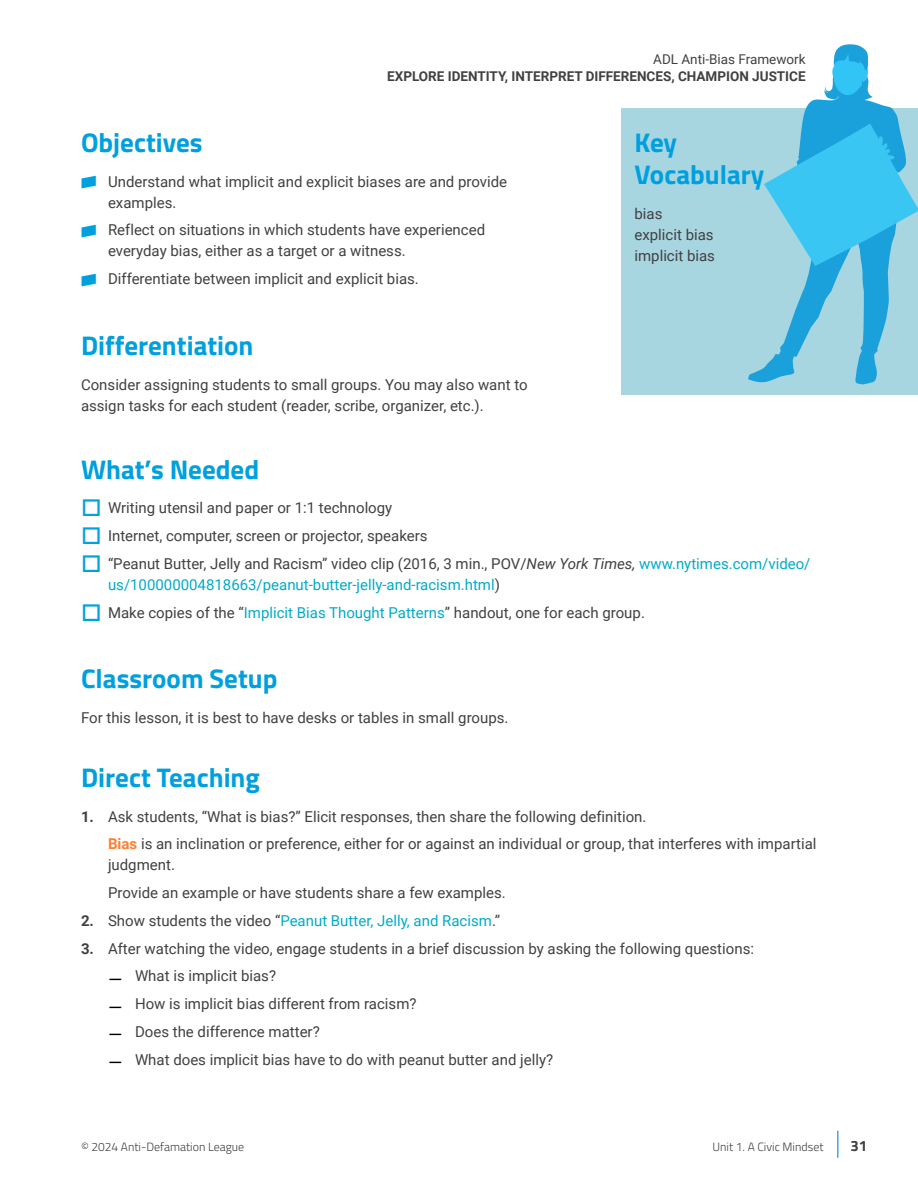
<style>
.page{position:relative;width:918px;height:1188px;background:#fff}
.page>*{position:absolute;margin:0;border:0;box-sizing:border-box;transform-origin:0 0}
.Subheading_in_Lesson{font:700 27px/32.4px "Titillium Web";color:#00a0df}
.Subheading{font:700 27px "Titillium Web";color:#00a0df}
.Body_Text{font:15px/21px "Roboto";color:#414042}
.t1{font:15px/21px "Roboto";color:#00abc8}
.Body_Text_Indented{font:15px/21px "Roboto";color:#414042}
.t2{font:700 15px "Titillium Web";color:#414042}
.Body_Text-2{font:700 13.5px "Roboto";color:#414042}
.Body_Text-3{font:13.5px "Roboto";color:#414042}
.t3{font:300 12px "Titillium Web";color:#414042}
.s1{font-family:"ADL Bridge";font-size:27px;color:#00a0df}
.s2{color:#414042}
.s3{font-style:italic;color:#414042}
.s4{color:#00abc8}
.s5{font-weight:700}
.s6{font-weight:700;color:#ff7f30}
.s7{font-weight:700;color:#414042}
.s8{font-family:"Roboto Slab";font-size:18px;color:#000}
</style>
<div class="page">
<svg style="left:837px;top:1131px;width:1px;height:27px"></svg>
<div style="left:621px;top:108px;width:297px;height:286px;background:#a7d6e1"></div>
<svg style="left:748px;top:96px;width:151px;height:289px"></svg>
<svg style="left:824px;top:44px;width:48px;height:57px"></svg>
<svg style="left:764px;top:124px;width:154px;height:142px"></svg>
<p class="Body_Text-3" style="left:653px;top:50px;width:154px">ADL Anti-Bias Framework</p>
<p class="Body_Text-2" style="left:387px;top:66px;width:420px">EXPLORE IDENTITY, INTERPRET DIFFERENCES, CHAMPION JUSTICE</p>
<p class="Subheading" style="left:81px;top:122px;width:123px">Objectives</p>
<p class="Body_Text" style="left:108px;top:170px;width:401px;text-indent:-27px"><span class="s1">•</span> Understand what implicit and explicit biases are and provide examples.</p>
<p class="Body_Text" style="left:108px;top:219px;width:379px;text-indent:-27px"><span class="s1">•</span> Reflect on situations in which students have experienced everyday bias, either as a target or a witness.</p>
<p class="Body_Text" style="left:81px;top:268px;width:339px"><span class="s1">•</span> Differentiate between implicit and explicit bias.</p>
<p class="Subheading" style="left:81px;top:325px;width:174px">Differentiation</p>
<p class="Body_Text" style="left:81px;top:373px;width:448px">Consider assigning students to small groups. You may also want to assign tasks for each student (reader, scribe, organizer, etc.).</p>
<p class="Subheading_in_Lesson" style="left:634px;top:125px;width:131px">Key<br>Vocabulary</p>
<p class="Body_Text" style="left:634px;top:203px;width:29px">bias</p>
<p class="Body_Text" style="left:634px;top:224px;width:81px">explicit bias</p>
<p class="Body_Text" style="left:634px;top:245px;width:82px">implicit bias</p>
<p class="Subheading_in_Lesson" style="left:81px;top:452px;width:180px">What’s Needed</p>
<p class="Body_Text" style="left:108px;top:497px;width:286px">Writing utensil and paper or 1:1 technology</p>
<p class="Body_Text" style="left:108px;top:525px;width:321px">Internet, computer, screen or projector, speakers</p>
<p class="t1" style="left:108px;top:552px;width:704px"><span class="s2">“Peanut Butter, Jelly and Racism” video clip (2016, 3 min., POV/</span><span class="s3">New York Times,</span> www.nytimes.com/video/ us/100000004818663/peanut-butter-jelly-and-racism.html<span class="s2">)</span></p>
<p class="Body_Text" style="left:108px;top:601px;width:538px">Make copies of the “<span class="s4">Implicit Bias Thought Patterns</span>” handout, one for each group.</p>
<p class="Subheading_in_Lesson" style="left:81px;top:661px;width:198px">Classroom Setup</p>
<p class="Body_Text" style="left:81px;top:707px;width:429px">For this lesson, it is best to have desks or tables in small groups.</p>
<p class="Subheading_in_Lesson" style="left:81px;top:760px;width:181px">Direct Teaching</p>
<p class="Body_Text" style="left:81px;top:805px;width:567px"><span class="s5">1.</span> Ask students, “What is bias?” Elicit responses, then share the following definition.</p>
<p class="Body_Text_Indented" style="left:108px;top:833px;width:710px"><span class="s6">Bias</span> is an inclination or preference, either for or against an individual or group, that interferes with impartial judgment.</p>
<p class="Body_Text_Indented" style="left:108px;top:882px;width:399px">Provide an example or have students share a few examples.</p>
<p class="t1" style="left:81px;top:910px;width:421px"><span class="s7">2.</span> <span class="s2">Show students the video “</span>Peanut Butter, Jelly, and Racism<span class="s2">.”</span></p>
<p class="Body_Text" style="left:81px;top:937px;width:675px"><span class="s5">3.</span> After watching the video, engage students in a brief discussion by asking the following questions:</p>
<p class="Body_Text" style="left:108px;top:965px;width:170px"><span class="s8">—</span> What is implicit bias?</p>
<p class="Body_Text" style="left:108px;top:993px;width:310px"><span class="s8">—</span> How is implicit bias different from racism?</p>
<p class="Body_Text" style="left:108px;top:1021px;width:213px"><span class="s8">—</span> Does the difference matter?</p>
<p class="Body_Text" style="left:108px;top:1048px;width:447px"><span class="s8">—</span> What does implicit bias have to do with peanut butter and jelly?</p>
<p class="t3" style="left:81px;top:1138px;width:165px">© 2024 Anti-Defamation League</p>
<p class="t3" style="left:712px;top:1138px;width:113px">Unit 1. A Civic Mindset</p>
<p class="t2" style="left:850px;top:1135px;width:18px">31</p>
</div>
